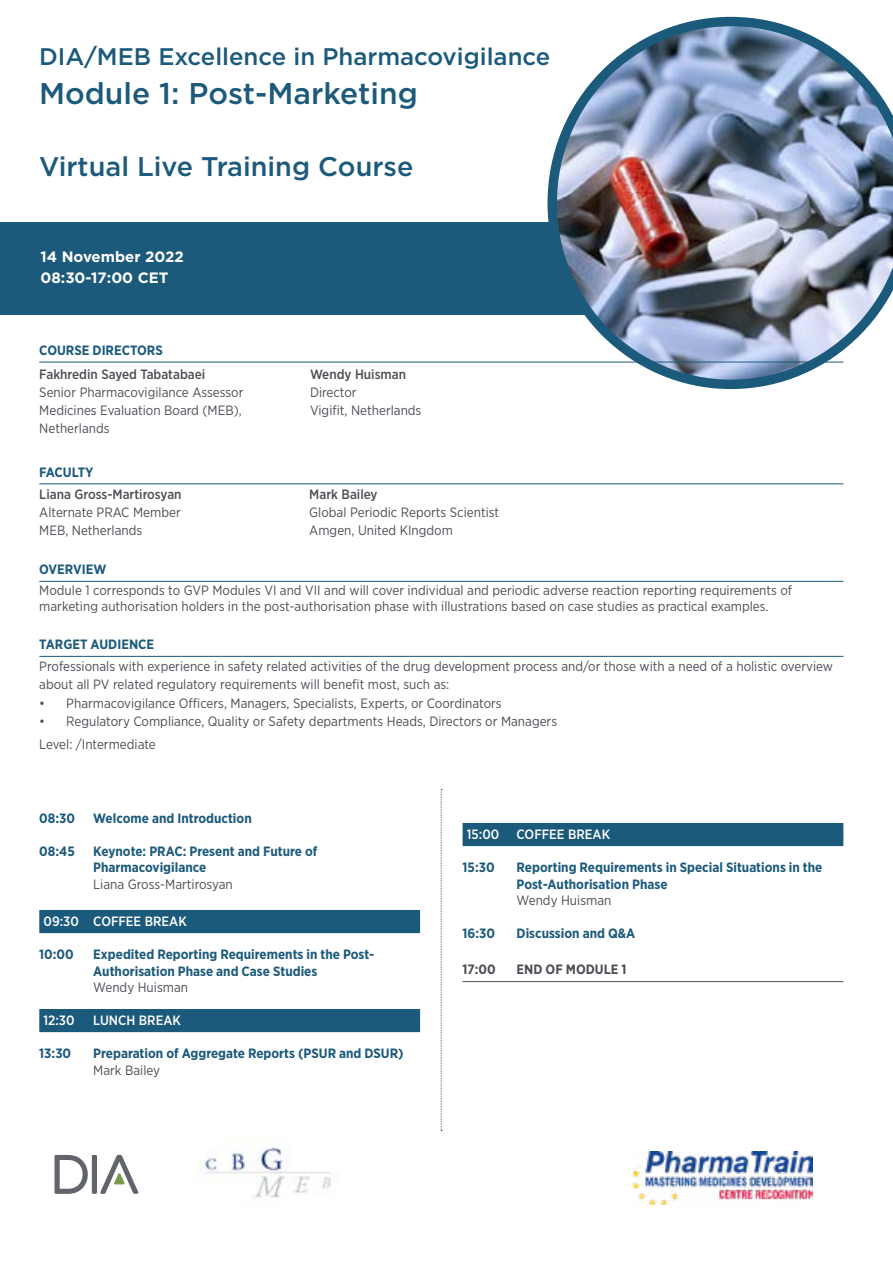
<style>
.page{position:relative;width:893px;height:1263px;background:#fff}
.page>*{position:absolute;margin:0;border:0;box-sizing:border-box;transform-origin:0 0}
.t1{font:500 30px "Gotham";color:#1c5a7c}
.t2{font:500 27px "Gotham";color:#1c5a7c}
.t3{font:500 24px "Gotham";color:#1c5a7c}
.t4{font:700 15px/21px "Gotham";color:#fff}
.t5{font:13.5px/18px "Gotham Narrow";color:#4b4f55}
.t6{font:700 13.5px/16.5px "Gotham Narrow";color:#1c5a7c}
.t7{font:500 13.5px "Gotham Narrow";color:#4b4f55}
.t8{font:500 13.5px "Gotham Narrow";color:#fff}
.t9{font:700 13.5px "Gotham Narrow";color:#4b4f55}
.t10{font:700 13.5px "Gotham Narrow";letter-spacing:-.02em;color:#1c5a7c}
</style>
<div class="page">
<div style="left:0;top:222px;width:585px;height:93px;background:#1c5a7c"></div>
<svg style="left:55px;top:1155px;width:84px;height:39px"></svg>
<img style="left:197px;top:1137px;width:136px;height:61px">
<img style="left:547px;top:17px;width:346px;height:372px">
<hr style="left:39px;top:362px;width:804px;height:1px;background:#1c5a7c">
<hr style="left:39px;top:483px;width:804px;height:1px;background:#1c5a7c">
<hr style="left:39px;top:581px;width:804px;height:1px;background:#1c5a7c">
<hr style="left:39px;top:656px;width:804px;height:1px;background:#1c5a7c">
<div style="left:39px;top:910px;width:381px;height:16px;background:#1c5a7c"></div>
<div style="left:39px;top:926px;width:381px;height:7px;background:#1c5a7c"></div>
<div style="left:39px;top:1009px;width:381px;height:16px;background:#1c5a7c"></div>
<div style="left:39px;top:1025px;width:381px;height:7px;background:#1c5a7c"></div>
<div style="left:463px;top:823px;width:380px;height:16px;background:#1c5a7c"></div>
<div style="left:463px;top:839px;width:380px;height:7px;background:#1c5a7c"></div>
<hr style="left:463px;top:981px;width:380px;height:1px;background:#4b4f55">
<svg style="left:441px;top:789px;width:1px;height:342px"></svg>
<img style="left:632px;top:1152px;width:180px;height:52px">
<h3 class="t3" style="left:39px;top:40px;width:513px">DIA/MEB Excellence in Pharmacovigilance</h3>
<h1 class="t1" style="left:39px;top:73px;width:380px">Module 1: Post-Marketing</h1>
<h2 class="t2" style="left:39px;top:148px;width:376px">Virtual Live Training Course</h2>
<p class="t4" style="left:40px;top:246px;width:145px">14 November 2022<br>08:30-17:00 CET</p>
<p class="t6" style="left:39px;top:342px;width:125px">COURSE DIRECTORS</p>
<p class="t7" style="left:39px;top:366px;width:167px">Fakhredin Sayed Tabatabaei</p>
<p class="t5" style="left:39px;top:383px;width:206px">Senior Pharmacovigilance Assessor<br>Medicines Evaluation Board (MEB),<br>Netherlands</p>
<p class="t7" style="left:310px;top:366px;width:98px">Wendy Huisman</p>
<p class="t5" style="left:310px;top:383px;width:113px">Director<br>Vigifit, Netherlands</p>
<p class="t10" style="left:39px;top:463px;width:56px">FACULTY</p>
<p class="t7" style="left:39px;top:486px;width:144px">Liana Gross-Martirosyan</p>
<p class="t7" style="left:309px;top:486px;width:70px">Mark Bailey</p>
<p class="t5" style="left:39px;top:503px;width:143px">Alternate PRAC Member</p>
<p class="t5" style="left:309px;top:503px;width:191px">Global Periodic Reports Scientist</p>
<p class="t5" style="left:39px;top:521px;width:104px">MEB, Netherlands</p>
<p class="t5" style="left:309px;top:521px;width:145px">Amgen, United KIngdom</p>
<p class="t6" style="left:39px;top:561px;width:69px">OVERVIEW</p>
<p class="t5" style="left:39px;top:582px;width:754px;line-height:16.5px">Module 1 corresponds to GVP Modules VI and VII and will cover individual and periodic adverse reaction reporting requirements of marketing authorisation holders in the post-authorisation phase with illustrations based on case studies as practical examples.</p>
<p class="t6" style="left:39px;top:636px;width:116px">TARGET AUDIENCE</p>
<p class="t5" style="left:39px;top:657px;width:795px">Professionals with experience in safety related activities of the drug development process and/or those with a need of a holistic overview about all PV related regulatory requirements will benefit most, such as:</p>
<p class="t5" style="left:39px;top:694px;width:464px">• Pharmacovigilance Officers, Managers, Specialists, Experts, or Coordinators</p>
<p class="t5" style="left:39px;top:710px;width:519px;line-height:22.2px">• Regulatory Compliance, Quality or Safety departments Heads, Directors or Managers<br>Level: /Intermediate</p>
<p class="t6" style="left:39px;top:810px;width:37px">08:30</p>
<p class="t6" style="left:93px;top:810px;width:160px">Welcome and Introduction</p>
<p class="t6" style="left:39px;top:843px;width:37px">08:45</p>
<p class="t6" style="left:93px;top:843px;width:226px">Keynote: PRAC: Present and Future of<br>Pharmacovigilance</p>
<p class="t5" style="left:93px;top:875px;width:141px">Liana Gross-Martirosyan</p>
<p class="t8" style="left:44px;top:913px;width:145px">09:30 COFFEE BREAK</p>
<p class="t6" style="left:39px;top:946px;width:36px">10:00</p>
<p class="t6" style="left:93px;top:946px;width:283px">Expedited Reporting Requirements in the Post-<br>Authorisation Phase and Case Studies</p>
<p class="t5" style="left:93px;top:978px;width:96px">Wendy Huisman</p>
<p class="t8" style="left:44px;top:1012px;width:33px">12:30</p>
<p class="t8" style="left:93px;top:1012px;width:89px">LUNCH BREAK</p>
<p class="t6" style="left:39px;top:1045px;width:33px">13:30</p>
<p class="t6" style="left:93px;top:1045px;width:312px">Preparation of Aggregate Reports (PSUR and DSUR)</p>
<p class="t5" style="left:93px;top:1061px;width:68px">Mark Bailey</p>
<p class="t8" style="left:467px;top:826px;width:34px">15:00</p>
<p class="t8" style="left:517px;top:826px;width:95px">COFFEE BREAK</p>
<p class="t6" style="left:463px;top:859px;width:34px">15:30</p>
<p class="t6" style="left:517px;top:859px;width:307px">Reporting Requirements in Special Situations in the<br>Post-Authorisation Phase</p>
<p class="t5" style="left:517px;top:891px;width:96px">Wendy Huisman</p>
<p class="t6" style="left:463px;top:925px;width:34px">16:30</p>
<p class="t6" style="left:517px;top:925px;width:120px">Discussion and Q&amp;A</p>
<p class="t9" style="left:463px;top:961px;width:35px">17:00</p>
<p class="t9" style="left:517px;top:961px;width:111px">END OF MODULE 1</p>
</div>
